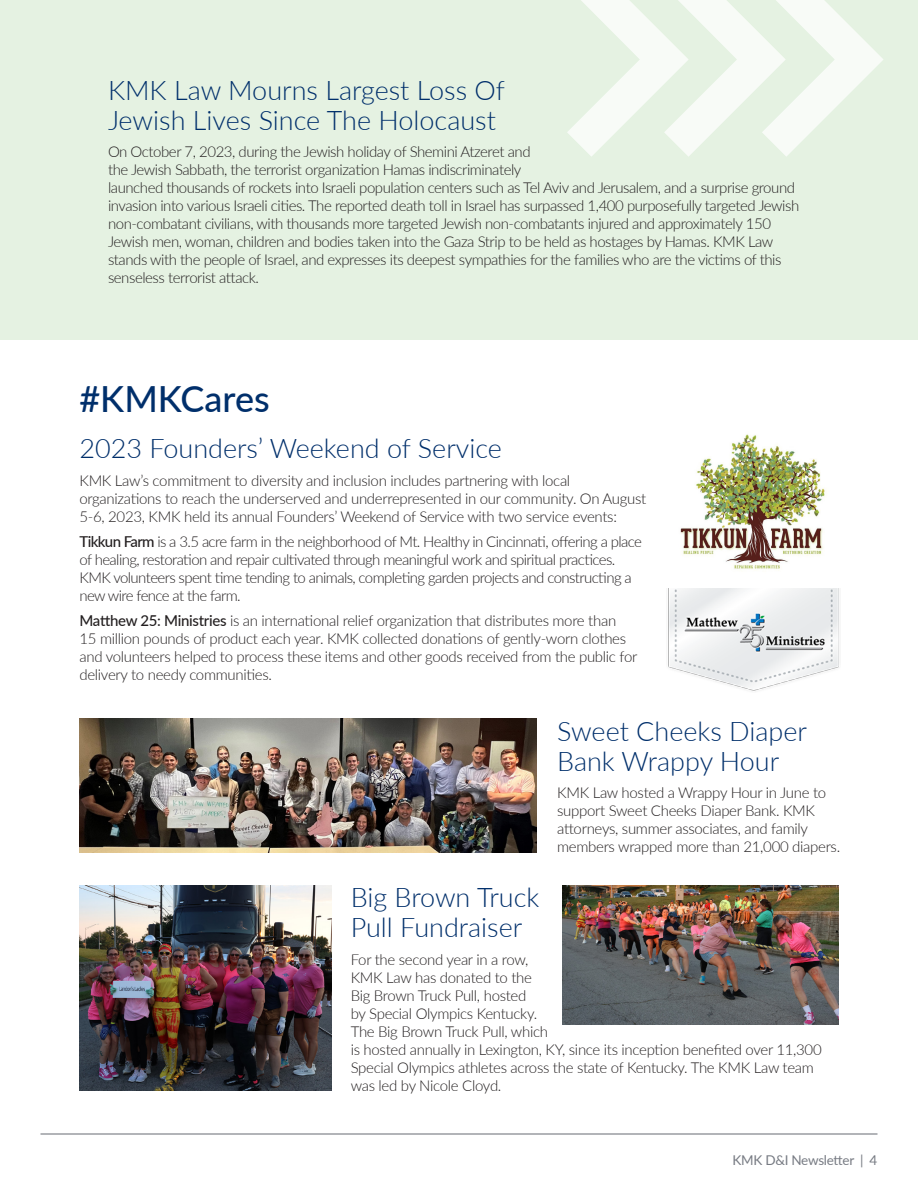
<style>
.page{position:relative;width:918px;height:1188px;background:#fff}
.page>*{position:absolute;margin:0;border:0;box-sizing:border-box;transform-origin:0 0}
.PAGE_TITLE{font:500 36px "Lato";color:#002f6b}
.Inside_Title{font:300 27px/30px "Lato";color:#002f6b}
.Basic_Body{font:300 15px/18px "Lato";letter-spacing:-.03em;color:#231f20}
.t1{font:13.5px "Lato";letter-spacing:-.02em;color:#777b83}
.s1{font-weight:500}
</style>
<div class="page">
<hr style="left:40px;top:1133px;width:838px;height:2px;background:#777b83">
<div style="left:0;top:0;width:918px;height:340px;background:#e5f2e2"></div>
<img style="left:668px;top:589px;width:171px;height:102px">
<svg style="left:567px;top:0;width:316px;height:156px"></svg>
<img style="left:680px;top:434px;width:145px;height:135px">
<img style="left:79px;top:719px;width:458px;height:133px">
<img style="left:562px;top:885px;width:277px;height:140px">
<img style="left:79px;top:885px;width:252px;height:206px">
<p class="Inside_Title" style="left:108px;top:74px;width:399px">KMK Law Mourns Largest Loss Of<br>Jewish Lives Since The Holocaust</p>
<p class="Basic_Body" style="left:108px;top:143px;width:693px">On October 7, 2023, during the Jewish holiday of Shemini Atzeret and<br>the Jewish Sabbath, the terrorist organization Hamas indiscriminately<br>launched thousands of rockets into Israeli population centers such as Tel Aviv and Jerusalem, and a surprise ground invasion into various Israeli cities. The reported death toll in Israel has surpassed 1,400 purposefully targeted Jewish non-combatant civilians, with thousands more targeted Jewish non-combatants injured and approximately 150<br>Jewish men, woman, children and bodies taken into the Gaza Strip to be held as hostages by Hamas. KMK Law stands with the people of Israel, and expresses its deepest sympathies for the families who are the victims of this senseless terrorist attack.</p>
<p class="PAGE_TITLE" style="left:79px;top:373px;width:192px">#KMKCares</p>
<p class="Inside_Title" style="left:79px;top:433px;width:424px">2023 Founders’ Weekend of Service</p>
<p class="Basic_Body" style="left:79px;top:471px;width:568px">KMK Law’s commitment to diversity and inclusion includes partnering with local organizations to reach the underserved and underrepresented in our community. On August<br>5-6, 2023, KMK held its annual Founders’ Weekend of Service with two service events:</p>
<p class="Basic_Body" style="left:79px;top:532px;width:564px"><span class="s1">Tikkun Farm</span> is a 3.5 acre farm in the neighborhood of Mt. Healthy in Cincinnati, offering a place of healing, restoration and repair cultivated through meaningful work and spiritual practices.<br>KMK volunteers spent time tending to animals, completing garden projects and constructing a new wire fence at the farm.</p>
<p class="Basic_Body" style="left:79px;top:611px;width:559px"><span class="s1">Matthew 25: Ministries</span> is an international relief organization that distributes more than<br>15 million pounds of product each year. KMK collected donations of gently-worn clothes and volunteers helped to process these items and other goods received from the public for delivery to needy communities.</p>
<p class="Inside_Title" style="left:557px;top:715px;width:251px">Sweet Cheeks Diaper<br>Bank Wrappy Hour</p>
<p class="Basic_Body" style="left:557px;top:783px;width:284px">KMK Law hosted a Wrappy Hour in June to support Sweet Cheeks Diaper Bank. KMK attorneys, summer associates, and family members wrapped more than 21,000 diapers.</p>
<p class="Inside_Title" style="left:351px;top:881px;width:190px">Big Brown Truck<br>Pull Fundraiser</p>
<p class="Basic_Body" style="left:351px;top:950px;width:472px">For the second year in a row,<br>KMK Law has donated to the<br>Big Brown Truck Pull, hosted<br>by Special Olympics Kentucky.<br>The Big Brown Truck Pull, which<br>is hosted annually in Lexington, KY, since its inception benefited over 11,300<br>Special Olympics athletes across the state of Kentucky. The KMK Law team was led by Nicole Cloyd.</p>
<p class="t1" style="left:733px;top:1151px;width:146px">KMK D&amp;I Newsletter | 4</p>
</div>
